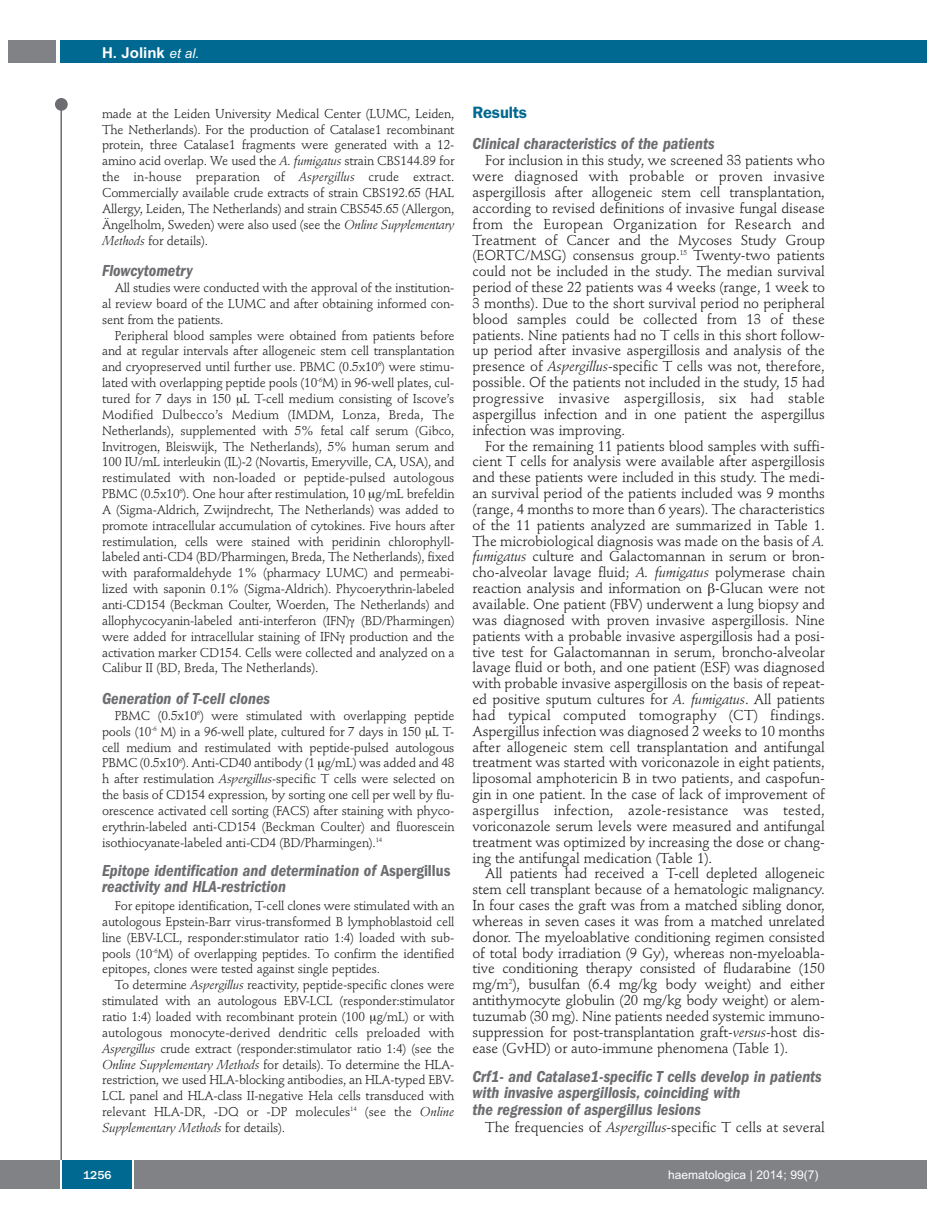
<style>
.page{position:relative;width:927px;height:1225px;background:#fff}
.page>*{position:absolute;margin:0;border:0;box-sizing:border-box;transform-origin:0 0}
.t1{font:italic 600 condensed 16.5px/16.5px "Franklin Gothic";color:#6c6d70}
.t2{font:600 16.5px "Franklin Gothic";letter-spacing:-.01em;color:#006991}
.t3{font:700 15px "Arial";color:#fff}
.t4{font:14.25px/15.9px "Stempel Schneidler";letter-spacing:-.005em;color:#231f20;text-align:justify}
.t5{font:12.75px/15.9px "Stempel Schneidler";letter-spacing:-.015em;color:#231f20;text-align:justify}
.t6{font:12px "Arial";color:#fff}
.t7{font:500 12px "Franklin Gothic";color:#fff}
.s1{font-weight:400;font-style:italic;font-size:13.5px}
.s2{font-style:italic}
.s3{font-style:normal}
</style>
<div class="page">
<div style="left:911px;top:40px;width:16px;height:22px;background:#006991"></div>
<div style="left:910px;top:1160px;width:17px;height:28px;background:#808285"></div>
<div style="left:55px;top:98px;width:13px;height:13px;background:#6c6d70;border-radius:50%"></div>
<hr style="left:60px;top:101px;width:2px;height:1061px;background:#6c6d70">
<div style="left:60px;top:40px;width:852px;height:22px;background:#006991"></div>
<div style="left:9px;top:40px;width:47px;height:22px;background:#808285"></div>
<div style="left:0;top:1160px;width:911px;height:28px;background:#808285"></div>
<div style="left:62px;top:1160px;width:71px;height:28px;background:#006991"></div>
<hr style="left:60px;top:1160px;width:2px;height:28px;background:#fff">
<svg style="left:133px;top:1160px;width:1px;height:28px"></svg>
<p class="t3" style="left:102px;top:44px;width:99px">H. Jolink <span class="s1">et al.</span></p>
<p class="t5" style="left:102px;top:107px;width:354px">made at the Leiden University Medical Center (LUMC, Leiden, The Netherlands). For the production of Catalase1 recombinant protein, three Catalase1 fragments were generated with a 12- amino acid overlap. We used the <span class="s2">A. fumigatus</span> strain CBS144.89 for the in-house preparation of <span class="s2">Aspergillus</span> crude extract.<br>Commercially available crude extracts of strain CBS192.65 (HAL Allergy, Leiden, The Netherlands) and strain CBS545.65 (Allergon, Ängelholm, Sweden) were also used (see the <span class="s2">Online Supplementary Methods</span> for details).</p>
<p class="t1" style="left:102px;top:263px;width:92px">Flowcytometry</p>
<p class="t5" style="left:102px;top:281px;width:354px;text-indent:13px">All studies were conducted with the approval of the institution&shy;al review board of the LUMC and after obtaining informed con&shy;sent from the patients.</p>
<p class="t5" style="left:102px;top:328px;width:354px;text-indent:13px">Peripheral blood samples were obtained from patients before and at regular intervals after allogeneic stem cell transplantation and cryopreserved until further use. PBMC (0.5x10<sup>6</sup>) were stimu&shy;lated with overlapping peptide pools (10<sup>-6</sup>M) in 96-well plates, cul&shy;tured for 7 days in 150 L T-cell medium consisting of Iscove’s Modified Dulbecco’s Medium (IMDM, Lonza, Breda, The Netherlands), supplemented with 5% fetal calf serum (Gibco, Invitrogen, Bleiswijk, The Netherlands), 5% human serum and 100 IU/mL interleukin (IL)-2 (Novartis, Emeryville, CA, USA), and restimulated with non-loaded or peptide-pulsed autologous PBMC (0.5x10<sup>6</sup>). One hour after restimulation, 10 g/mL brefeldin A (Sigma-Aldrich, Zwijndrecht, The Netherlands) was added to promote intracellular accumulation of cytokines. Five hours after restimulation, cells were stained with peridinin chlorophyll&shy;labeled anti-CD4 (BD/Pharmingen, Breda, The Netherlands), fixed with paraformaldehyde 1% (pharmacy LUMC) and permeabi&shy;lized with saponin 0.1% (Sigma-Aldrich). Phycoerythrin-labeled anti-CD154 (Beckman Coulter, Woerden, The Netherlands) and allophycocyanin-labeled anti-interferon (IFN) (BD/Pharmingen) were added for intracellular staining of IFN production and the activation marker CD154. Cells were collected and analyzed on a Calibur II (BD, Breda, The Netherlands).</p>
<p class="t1" style="left:102px;top:691px;width:170px">Generation of T-cell clones</p>
<p class="t5" style="left:102px;top:709px;width:354px;text-indent:13px">PBMC (0.5x10<sup>6</sup>) were stimulated with overlapping peptide pools (10<sup>-6</sup> M) in a 96-well plate, cultured for 7 days in 150 L T&shy;cell medium and restimulated with peptide-pulsed autologous PBMC (0.5x10<sup>6</sup>). Anti-CD40 antibody (1 g/mL) was added and 48 h after restimulation <span class="s2">Aspergillus</span>-specific T cells were selected on the basis of CD154 expression, by sorting one cell per well by flu&shy;orescence activated cell sorting (FACS) after staining with phyco&shy;erythrin-labeled anti-CD154 (Beckman Coulter) and fluorescein isothiocyanate-labeled anti-CD4 (BD/Pharmingen).<sup>14</sup></p>
<p class="t1" style="left:102px;top:863px;width:350px">Epitope identification and determination of <span class="s3">Aspergillus </span>reactivity and HLA-restriction</p>
<p class="t5" style="left:102px;top:899px;width:354px;text-indent:13px">For epitope identification, T-cell clones were stimulated with an autologous Epstein-Barr virus-transformed B lymphoblastoid cell line (EBV-LCL, responder:stimulator ratio 1:4) loaded with sub&shy;pools (10<sup>-6</sup>M) of overlapping peptides. To confirm the identified epitopes, clones were tested against single peptides.</p>
<p class="t5" style="left:102px;top:978px;width:354px;text-indent:13px">To determine <span class="s2">Aspergillus</span> reactivity, peptide-specific clones were stimulated with an autologous EBV-LCL (responder:stimulator ratio 1:4) loaded with recombinant protein (100 g/mL) or with autologous monocyte-derived dendritic cells preloaded with <span class="s2">Aspergillus</span> crude extract (responder:stimulator ratio 1:4) (see the <span class="s2">Online Supplementary Methods</span> for details). To determine the HLA&shy;restriction, we used HLA-blocking antibodies, an HLA-typed EBV-LCL panel and HLA-class II-negative Hela cells transduced with relevant HLA-DR, -DQ or -DP molecules<sup>14</sup> (see the <span class="s2">Online Supplementary Methods</span> for details).</p>
<p class="t2" style="left:472px;top:106px;width:56px">Results</p>
<p class="t1" style="left:472px;top:137px;width:244px">Clinical characteristics of the patients</p>
<p class="t4" style="left:472px;top:154px;width:354px;text-indent:13px">For inclusion in this study, we screened 33 patients who were diagnosed with probable or proven invasive aspergillosis after allogeneic stem cell transplantation, according to revised definitions of invasive fungal disease from the European Organization for Research and Treatment of Cancer and the Mycoses Study Group (EORTC/MSG) consensus group.<sup>15</sup> Twenty-two patients could not be included in the study. The median survival period of these 22 patients was 4 weeks (range, 1 week to 3 months). Due to the short survival period no peripheral blood samples could be collected from 13 of these patients. Nine patients had no T cells in this short follow&shy;up period after invasive aspergillosis and analysis of the presence of <span class="s2">Aspergillus</span>-specific T cells was not, therefore, possible. Of the patients not included in the study, 15 had progressive invasive aspergillosis, six had stable aspergillus infection and in one patient the aspergillus infection was improving.</p>
<p class="t4" style="left:472px;top:439px;width:354px;text-indent:13px">For the remaining 11 patients blood samples with suffi&shy;cient T cells for analysis were available after aspergillosis and these patients were included in this study. The medi&shy;an survival period of the patients included was 9 months (range, 4 months to more than 6 years). The characteristics of the 11 patients analyzed are summarized in Table 1.<br>The microbiological diagnosis was made on the basis of <span class="s2">A. fumigatus</span> culture and Galactomannan in serum or bron&shy;cho-alveolar lavage fluid; <span class="s2">A. fumigatus</span> polymerase chain reaction analysis and information on -Glucan were not available. One patient (FBV) underwent a lung biopsy and was diagnosed with proven invasive aspergillosis. Nine patients with a probable invasive aspergillosis had a posi&shy;tive test for Galactomannan in serum, broncho-alveolar lavage fluid or both, and one patient (ESF) was diagnosed with probable invasive aspergillosis on the basis of repeat&shy;ed positive sputum cultures for <span class="s2">A. fumigatus</span>. All patients had typical computed tomography (CT) findings.<br>Aspergillus infection was diagnosed 2 weeks to 10 months after allogeneic stem cell transplantation and antifungal treatment was started with voriconazole in eight patients, liposomal amphotericin B in two patients, and caspofun&shy;gin in one patient. In the case of lack of improvement of aspergillus infection, azole-resistance was tested, voriconazole serum levels were measured and antifungal treatment was optimized by increasing the dose or chang&shy;ing the antifungal medication (Table 1).</p>
<p class="t4" style="left:472px;top:867px;width:354px;text-indent:13px">All patients had received a T-cell depleted allogeneic stem cell transplant because of a hematologic malignancy.<br>In four cases the graft was from a matched sibling donor, whereas in seven cases it was from a matched unrelated donor. The myeloablative conditioning regimen consisted of total body irradiation (9 Gy), whereas non-myeloabla&shy;tive conditioning therapy consisted of fludarabine (150 mg/m<sup>2</sup>), busulfan (6.4 mg/kg body weight) and either antithymocyte globulin (20 mg/kg body weight) or alem&shy;tuzumab (30 mg). Nine patients needed systemic immuno&shy;suppression for post-transplantation graft-<span class="s2">versus</span>-host dis&shy;ease (GvHD) or auto-immune phenomena (Table 1).</p>
<p class="t1" style="left:472px;top:1069px;width:351px">Crf1- and Catalase1-specific T cells develop in patients with invasive aspergillosis, coinciding with<br>the regression of aspergillus lesions</p>
<p class="t4" style="left:485px;top:1120px;width:341px">The frequencies of <span class="s2">Aspergillus</span>-specific T cells at several</p>
<p class="t7" style="left:83px;top:1167px;width:30px">1256</p>
<p class="t6" style="left:668px;top:1167px;width:152px">haematologica | 2014; 99(7)</p>
</div>
